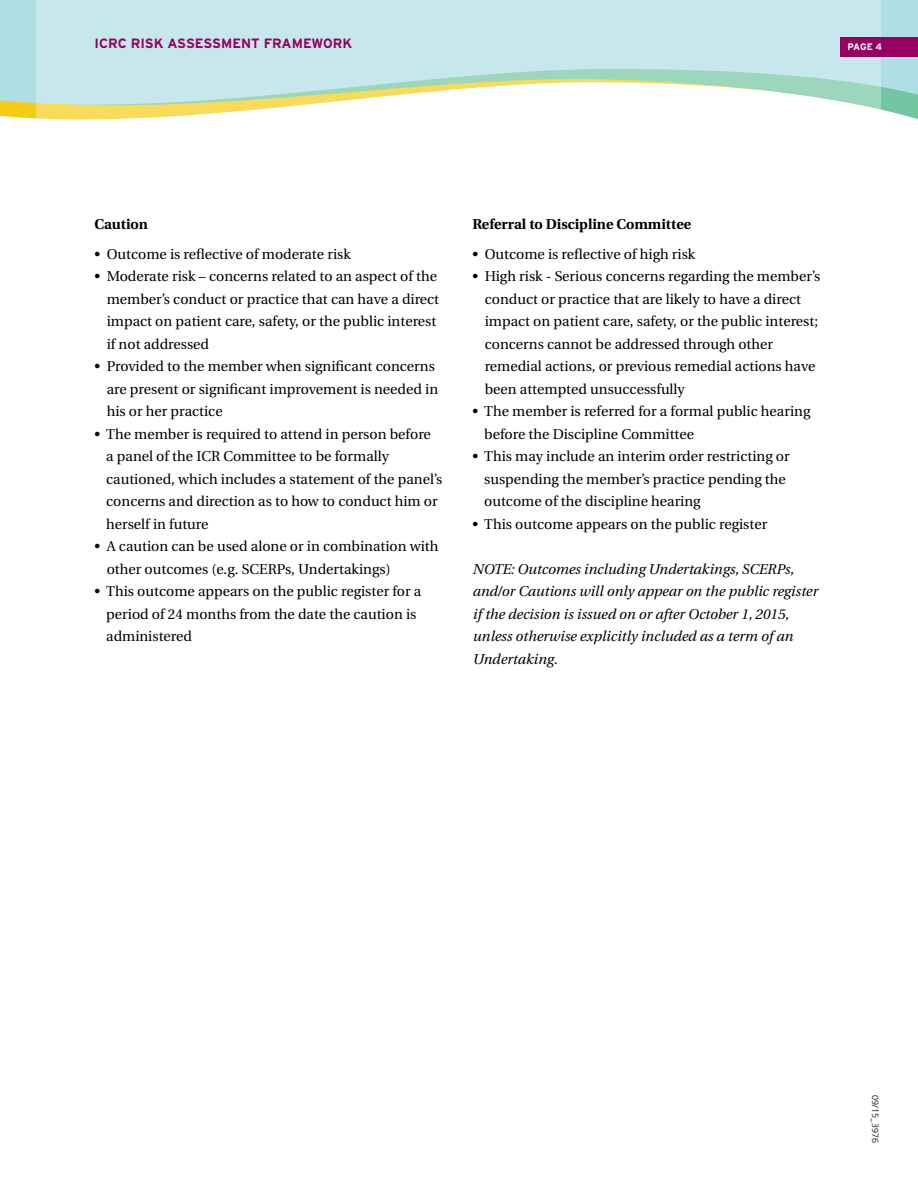
<style>
.page{position:relative;width:918px;height:1188px;background:#fff}
.page>*{position:absolute;margin:0;border:0;box-sizing:border-box;transform-origin:0 0}
.t1{font:14.25px/22.5px "Utopia";color:#000}
.t2{font:italic 14.25px/22.5px "Utopia";color:#000}
.t3{font:700 14.25px "Utopia";color:#000}
.t4{font:700 13.5px "Interstate";color:#97005e}
.t5{font:700 9.45px "Interstate";color:#fff}
.t6{font:300 9px "Frutiger";letter-spacing:-.005em;color:#000}
</style>
<div class="page">
<svg style="left:0;top:0;width:918px;height:120px;background:#b0dbce"></svg>
<svg style="left:37px;top:0;width:844px;height:120px;fill:#c6e8ec"></svg>
<div style="left:840px;top:37px;width:78px;height:19px;background:#97005e"></div>
<p class="t4" style="left:94px;top:36px;width:259px">ICRC RISK ASSESSMENT FRAMEWORK</p>
<p class="t5" style="left:848px;top:41px;width:36px">PAGE 4</p>
<p class="t3" style="left:94px;top:216px;width:55px">Caution</p>
<p class="t1" style="left:94px;top:243px;width:258px">• Outcome is reflective of moderate risk</p>
<p class="t1" style="left:107px;top:265px;width:334px;text-indent:-12px">• Moderate risk – concerns related to an aspect of the member’s conduct or practice that can have a direct impact on patient care, safety, or the public interest if not addressed</p>
<p class="t1" style="left:107px;top:355px;width:333px;text-indent:-12px">• Provided to the member when significant concerns are present or significant improvement is needed in his or her practice</p>
<p class="t1" style="left:106px;top:423px;width:338px;text-indent:-12px">• The member is required to attend in person before<br>a panel of the ICR Committee to be formally cautioned, which includes a statement of the panel’s concerns and direction as to how to conduct him or herself in future</p>
<p class="t1" style="left:107px;top:535px;width:333px;text-indent:-12px">• A caution can be used alone or in combination with other outcomes (e.g. SCERPs, Undertakings)</p>
<p class="t1" style="left:106px;top:580px;width:317px;text-indent:-12px">• This outcome appears on the public register for a period of 24 months from the date the caution is administered</p>
<p class="t3" style="left:472px;top:216px;width:220px">Referral to Discipline Committee</p>
<p class="t1" style="left:472px;top:243px;width:224px">• Outcome is reflective of high risk</p>
<p class="t1" style="left:485px;top:265px;width:337px;text-indent:-12px">• High risk - Serious concerns regarding the member’s conduct or practice that are likely to have a direct impact on patient care, safety, or the public interest; concerns cannot be addressed through other remedial actions, or previous remedial actions have been attempted unsuccessfully</p>
<p class="t1" style="left:484px;top:400px;width:328px;text-indent:-12px">• The member is referred for a formal public hearing before the Discipline Committee</p>
<p class="t1" style="left:484px;top:445px;width:307px;text-indent:-12px">• This may include an interim order restricting or suspending the member’s practice pending the outcome of the discipline hearing</p>
<p class="t1" style="left:472px;top:513px;width:296px">• This outcome appears on the public register</p>
<p class="t2" style="left:472px;top:558px;width:347px">NOTE: Outcomes including Undertakings, SCERPs, and/or Cautions will only appear on the public register if the decision is issued on or after October 1, 2015, unless otherwise explicitly included as a term of an Undertaking.</p>
<p class="t6" style="left:881px;top:1095px;width:50px;rotate:90deg">09/15_3976</p>
</div>
